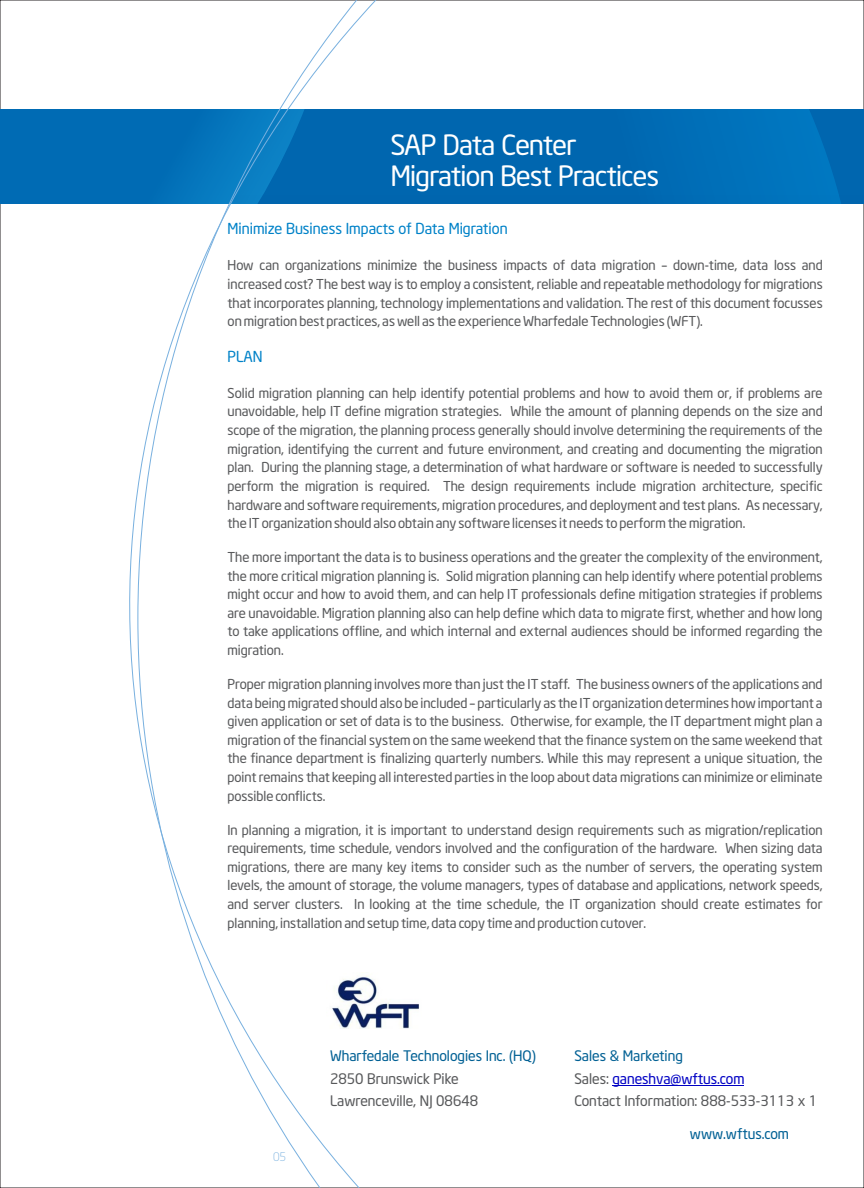
<style>
.page{position:relative;width:864px;height:1188px;background:#fff}
.page>*{position:absolute;margin:0;border:0;box-sizing:border-box;transform-origin:0 0}
.t1{font:27.6px/31.3px "Neo Sans Intel";letter-spacing:-.025em;color:#fff}
.t2{font:15px "Neo Sans Intel";color:#0082c8}
.t3{font:14.4px/22.4px "Neo Sans Intel";color:#58595b}
.t4{font:14.4px "Neo Sans Intel";color:#006094}
.t5{font:13.5px/18.6px "Neo Sans Intel";color:#58595b;text-align:justify}
.t6{font:300 11.7px "Neo Sans Intel";color:#78b0df}
.s1{color:#006094}
.s2{color:#0000c4}
</style>
<div class="page">
<svg style="left:377px;top:109px;width:484px;height:95px;background:#006ab3"></svg>
<div style="left:0;top:109px;width:44px;height:95px;background:#006bb4"></div>
<svg style="left:44px;top:0;width:333px;height:1188px"></svg>
<hr style="left:612px;top:1085px;width:132px;height:1px;background:#0000c4">
<img style="left:326px;top:973px;width:93px;height:56px">
<h1 class="t1" style="left:391px;top:131px;width:270px">SAP Data Center<br>Migration Best Practices</h1>
<p class="t2" style="left:228px;top:223px;width:282px">Minimize Business Impacts of Data Migration</p>
<p class="t5" style="left:228px;top:257px;width:597px">How can organizations minimize the business impacts of data migration – down-time, data loss and increased cost? The best way is to employ a consistent, reliable and repeatable methodology for migrations that incorporates planning, technology implementations and validation. The rest of this document focusses on migration best practices, as well as the experience Wharfedale Technologies (WFT).</p>
<p class="t2" style="left:228px;top:350px;width:37px">PLAN</p>
<p class="t5" style="left:228px;top:385px;width:597px">Solid migration planning can help identify potential problems and how to avoid them or, if problems are unavoidable, help IT define migration strategies. While the amount of planning depends on the size and scope of the migration, the planning process generally should involve determining the requirements of the migration, identifying the current and future environment, and creating and documenting the migration plan. During the planning stage, a determination of what hardware or software is needed to successfully perform the migration is required. The design requirements include migration architecture, specific hardware and software requirements, migration procedures, and deployment and test plans. As necessary, the IT organization should also obtain any software licenses it needs to perform the migration.</p>
<p class="t5" style="left:228px;top:549px;width:597px">The more important the data is to business operations and the greater the complexity of the environment, the more critical migration planning is. Solid migration planning can help identify where potential problems might occur and how to avoid them, and can help IT professionals define mitigation strategies if problems are unavoidable. Migration planning also can help define which data to migrate first, whether and how long to take applications offline, and which internal and external audiences should be informed regarding the migration.</p>
<p class="t5" style="left:227px;top:676px;width:597px">Proper migration planning involves more than just the IT staff. The business owners of the applications and data being migrated should also be included – particularly as the IT organization determines how important a given application or set of data is to the business. Otherwise, for example, the IT department might plan a migration of the financial system on the same weekend that the finance system on the same weekend that the finance department is finalizing quarterly numbers. While this may represent a unique situation, the point remains that keeping all interested parties in the loop about data migrations can minimize or eliminate possible conflicts.</p>
<p class="t5" style="left:227px;top:821px;width:597px">In planning a migration, it is important to understand design requirements such as migration/replication requirements, time schedule, vendors involved and the configuration of the hardware. When sizing data migrations, there are many key items to consider such as the number of servers, the operating system levels, the amount of storage, the volume managers, types of database and applications, network speeds, and server clusters. In looking at the time schedule, the IT organization should create estimates for planning, installation and setup time, data copy time and production cutover.</p>
<p class="t6" style="left:273px;top:1152px;width:14px">05</p>
<p class="t4" style="left:330px;top:1050px;width:208px">Wharfedale Technologies Inc. (HQ)</p>
<p class="t3" style="left:330px;top:1068px;width:150px">2850 Brunswick Pike<br>Lawrenceville, NJ 08648</p>
<p class="t3" style="left:574px;top:1046px;width:244px"><span class="s1">Sales &amp; Marketing<br></span>Sales: <span class="s2">ganeshva@wftus.com<br></span>Contact Information: 888-533-3113 x 1</p>
<p class="t4" style="left:690px;top:1128px;width:101px">www.wftus.com</p>
</div>
